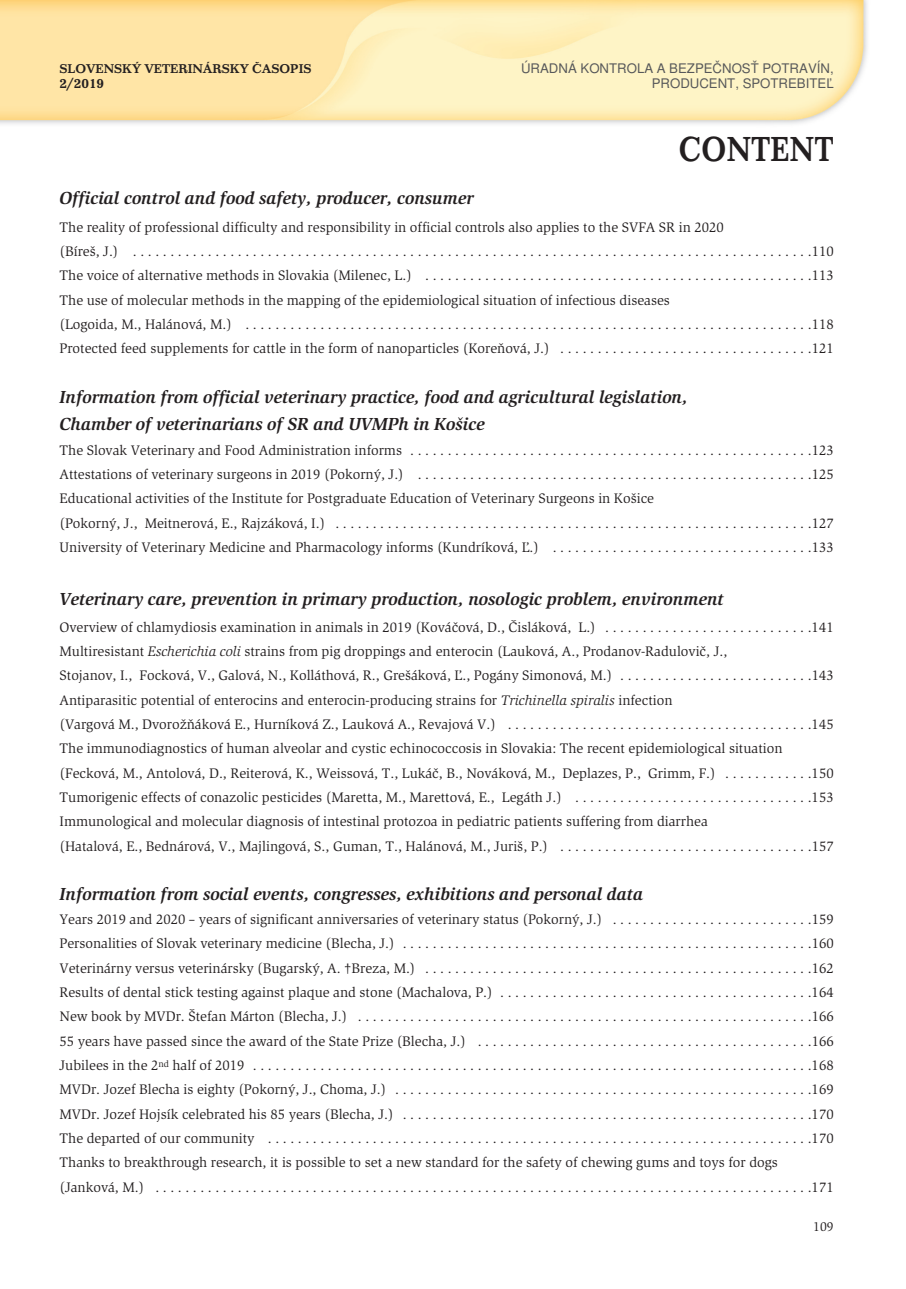
<style>
.page{position:relative;width:906px;height:1289px;background:#fff}
.page>*{position:absolute;margin:0;border:0;box-sizing:border-box;transform-origin:0 0}
.t1{font:500 36px "Impressum TOT";letter-spacing:.015em;color:#231f20;scale:.85 1}
.t2{font:italic 700 18px/27.8px "Slimbach Itc TOT";color:#231f20}
.t3{font:500 15px "Impressum TOT";color:#231f20}
.t4{font:14.25px/24.3px "Slimbach Itc TOT";color:#231f20}
.t5{font:13.2px/15px "Nimbus Sans LOT";color:#57585a;text-align:right}
.t6{font:500 13.2px "Impressum TOT";color:#231f20}
.t7{font:13.2px "Slimbach Itc TOT";color:#231f20}
.s1{font-style:italic}
</style>
<div class="page">
<img style="left:0;top:0;width:867px;height:124px">
<p class="t6" style="left:60px;top:60px;width:253px">SLOVENSKÝ VETERINÁRSKY ČASOPIS</p>
<p class="t3" style="left:60px;top:74px;width:46px">2/2019</p>
<p class="t5" style="left:521px;top:63px;width:314px">ÚRADNÁ KONTROLA A BEZPEČNOSŤ POTRAVÍN,<br>PRODUCENT, SPOTREBITEĽ</p>
<h1 class="t1" style="left:678px;top:127px;width:183px">CONTENT</h1>
<p class="t2" style="left:60px;top:186px;width:415px">Official control and food safety, producer, consumer</p>
<p class="t4" style="left:60px;top:216px;width:775px">The reality of professional difficulty and responsibility in official controls also applies to the SVFA SR in 2020<br>(Bíreš, J.) . . . . . . . . . . . . . . . . . . . . . . . . . . . . . . . . . . . . . . . . . . . . . . . . . . . . . . . . . . . . . . . . . . . . . . . . . . . . . . . . . . . . . . . . . . .110<br>The voice of alternative methods in Slovakia (Milenec, L.) . . . . . . . . . . . . . . . . . . . . . . . . . . . . . . . . . . . . . . . . . . . . . . . . . . . .113<br>The use of molecular methods in the mapping of the epidemiological situation of infectious diseases<br>(Logoida, M., Halánová, M.) . . . . . . . . . . . . . . . . . . . . . . . . . . . . . . . . . . . . . . . . . . . . . . . . . . . . . . . . . . . . . . . . . . . . . . . . . . . .118<br>Protected feed supplements for cattle in the form of nanoparticles (Koreňová, J.) . . . . . . . . . . . . . . . . . . . . . . . . . . . . . . . . . .121</p>
<p class="t2" style="left:60px;top:384px;width:630px">Information from official veterinary practice, food and agricultural legislation,<br>Chamber of veterinarians of SR and UVMPh in Košice</p>
<p class="t4" style="left:60px;top:439px;width:775px">The Slovak Veterinary and Food Administration informs . . . . . . . . . . . . . . . . . . . . . . . . . . . . . . . . . . . . . . . . . . . . . . . . . . . . . .123<br>Attestations of veterinary surgeons in 2019 (Pokorný, J.) . . . . . . . . . . . . . . . . . . . . . . . . . . . . . . . . . . . . . . . . . . . . . . . . . . . . .125<br>Educational activities of the Institute for Postgraduate Education of Veterinary Surgeons in Košice<br>(Pokorný, J., Meitnerová, E., Rajzáková, I.) . . . . . . . . . . . . . . . . . . . . . . . . . . . . . . . . . . . . . . . . . . . . . . . . . . . . . . . . . . . . . . . .127<br>University of Veterinary Medicine and Pharmacology informs (Kundríková, Ľ.) . . . . . . . . . . . . . . . . . . . . . . . . . . . . . . . . . . .133</p>
<p class="t2" style="left:60px;top:586px;width:666px">Veterinary care, prevention in primary production, nosologic problem, environment</p>
<p class="t4" style="left:60px;top:616px;width:775px">Overview of chlamydiosis examination in animals in 2019 (Kováčová, D., Čisláková, L.) . . . . . . . . . . . . . . . . . . . . . . . . . . . .141<br>Multiresistant <span class="s1">Escherichia coli</span> strains from pig droppings and enterocin (Lauková, A., Prodanov-Radulovič, J.,<br>Stojanov, I., Focková, V., Galová, N., Kolláthová, R., Grešáková, Ľ., Pogány Simonová, M.) . . . . . . . . . . . . . . . . . . . . . . . . . .143<br>Antiparasitic potential of enterocins and enterocin-producing strains for <span class="s1">Trichinella spiralis</span> infection<br>(Vargová M., Dvorožňáková E., Hurníková Z., Lauková A., Revajová V.) . . . . . . . . . . . . . . . . . . . . . . . . . . . . . . . . . . . . . . . . .145<br>The immunodiagnostics of human alveolar and cystic echinococcosis in Slovakia: The recent epidemiological situation (Fecková, M., Antolová, D., Reiterová, K., Weissová, T., Lukáč, B., Nováková, M., Deplazes, P., Grimm, F.) . . . . . . . . . . . .150<br>Tumorigenic effects of conazolic pesticides (Maretta, M., Marettová, E., Legáth J.) . . . . . . . . . . . . . . . . . . . . . . . . . . . . . . . .153<br>Immunological and molecular diagnosis of intestinal protozoa in pediatric patients suffering from diarrhea<br>(Hatalová, E., Bednárová, V., Majlingová, S., Guman, T., Halánová, M., Juriš, P.) . . . . . . . . . . . . . . . . . . . . . . . . . . . . . . . . . .157</p>
<p class="t2" style="left:60px;top:882px;width:585px">Information from social events, congresses, exhibitions and personal data</p>
<p class="t4" style="left:60px;top:908px;width:775px">Years 2019 and 2020 – years of significant anniversaries of veterinary status (Pokorný, J.) . . . . . . . . . . . . . . . . . . . . . . . . . . .159<br>Personalities of Slovak veterinary medicine (Blecha, J.) . . . . . . . . . . . . . . . . . . . . . . . . . . . . . . . . . . . . . . . . . . . . . . . . . . . . . . .160<br>Veterinárny versus veterinársky (Bugarský, A. †Breza, M.) . . . . . . . . . . . . . . . . . . . . . . . . . . . . . . . . . . . . . . . . . . . . . . . . . . . .162<br>Results of dental stick testing against plaque and stone (Machalova, P.) . . . . . . . . . . . . . . . . . . . . . . . . . . . . . . . . . . . . . . . . . .164<br>New book by MVDr. Štefan Márton (Blecha, J.) . . . . . . . . . . . . . . . . . . . . . . . . . . . . . . . . . . . . . . . . . . . . . . . . . . . . . . . . . . . . .166<br>55 years have passed since the award of the State Prize (Blecha, J.) . . . . . . . . . . . . . . . . . . . . . . . . . . . . . . . . . . . . . . . . . . . . .166<br>Jubilees in the 2<sup>nd</sup> half of 2019 . . . . . . . . . . . . . . . . . . . . . . . . . . . . . . . . . . . . . . . . . . . . . . . . . . . . . . . . . . . . . . . . . . . . . . . . . . .168<br>MVDr. Jozef Blecha is eighty (Pokorný, J., Choma, J.) . . . . . . . . . . . . . . . . . . . . . . . . . . . . . . . . . . . . . . . . . . . . . . . . . . . . . . . .169<br>MVDr. Jozef Hojsík celebrated his 85 years (Blecha, J.) . . . . . . . . . . . . . . . . . . . . . . . . . . . . . . . . . . . . . . . . . . . . . . . . . . . . . . .170<br>The departed of our community . . . . . . . . . . . . . . . . . . . . . . . . . . . . . . . . . . . . . . . . . . . . . . . . . . . . . . . . . . . . . . . . . . . . . . . . .170<br>Thanks to breakthrough research, it is possible to set a new standard for the safety of chewing gums and toys for dogs (Janková, M.) . . . . . . . . . . . . . . . . . . . . . . . . . . . . . . . . . . . . . . . . . . . . . . . . . . . . . . . . . . . . . . . . . . . . . . . . . . . . . . . . . . . . . . . .171</p>
<p class="t7" style="left:813px;top:1221px;width:22px">109</p>
</div>
